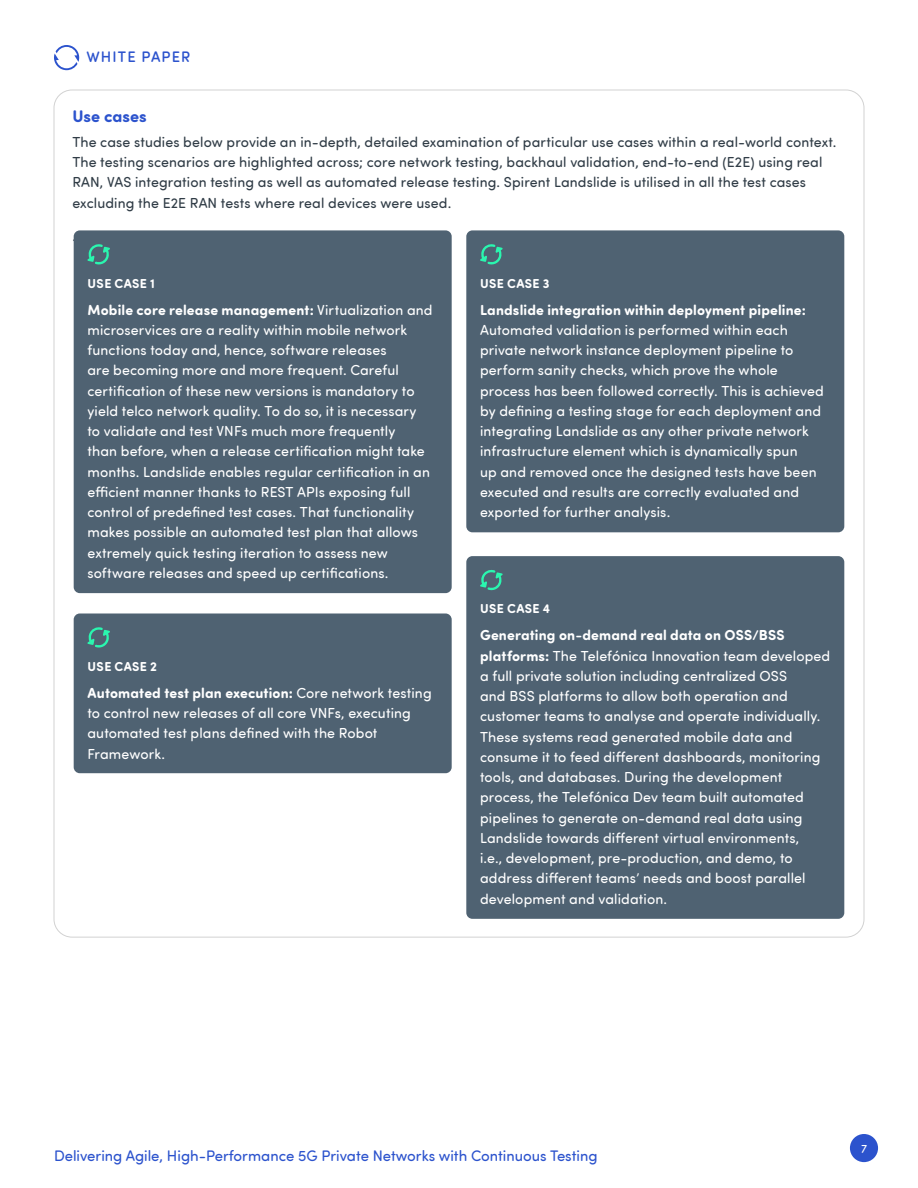
<style>
.page{position:relative;width:918px;height:1188px;background:#fff}
.page>*{position:absolute;margin:0;border:0;box-sizing:border-box;transform-origin:0 0}
.t1{font:700 16.5px "Sofia Pro Soft";color:#2c53cd}
.t2{font:15px "Sofia Pro Soft";color:#2c53cd}
.t3{font:500 15px "Sofia Pro Soft";letter-spacing:.07em;color:#2c53cd}
.t4{font:14.25px/20.2px "Sofia Pro Soft";letter-spacing:.01em;color:#fff}
.t5{font:14.25px/20.2px "Sofia Pro Soft";letter-spacing:.01em;color:#313d47}
.t6{font:700 14.25px "Sofia Pro Soft";letter-spacing:.01em;color:#fff}
.t7{font:700 12.75px "Sofia Pro Soft";letter-spacing:.03em;color:#fff}
.t8{font:12px "Sofia Pro Soft";color:#fff}
.s1{font-weight:700}
</style>
<div class="page">
<div style="left:850px;top:1134px;width:28px;height:28px;background:#2c53cd;border-radius:50%"></div>
<svg style="left:54px;top:45px;width:25px;height:25px"></svg>
<div style="left:74px;top:230px;width:378px;height:363px;background:#4f6272;border-radius:6px"></div>
<svg style="left:87px;top:244px;width:23px;height:21px"></svg>
<div style="left:74px;top:613px;width:378px;height:160px;background:#4f6272;border-radius:6px"></div>
<svg style="left:87px;top:627px;width:23px;height:21px"></svg>
<div style="left:466px;top:230px;width:378px;height:302px;background:#4f6272;border-radius:6px"></div>
<svg style="left:480px;top:244px;width:23px;height:21px"></svg>
<div style="left:466px;top:556px;width:378px;height:363px;background:#4f6272;border-radius:6px"></div>
<svg style="left:480px;top:570px;width:23px;height:21px"></svg>
<p class="t3" style="left:87px;top:48px;width:105px">WHITE PAPER</p>
<p class="t1" style="left:72px;top:110px;width:76px">Use cases</p>
<p class="t5" style="left:72px;top:131px;width:766px">The case studies below provide an in-depth, detailed examination of particular use cases within a real-world context.<br>The testing scenarios are highlighted across; core network testing, backhaul validation, end-to-end (E2E) using real RAN, VAS integration testing as well as automated release testing. Spirent Landslide is utilised in all the test cases excluding the E2E RAN tests where real devices were used.</p>
<p class="t5" style="left:72px;top:228px;width:5px">.</p>
<p class="t7" style="left:88px;top:278px;width:69px">USE CASE 1</p>
<p class="t4" style="left:87px;top:299px;width:347px"><span class="s1">Mobile core release management:</span> Virtualization and microservices are a reality within mobile network functions today and, hence, software releases<br>are becoming more and more frequent. Careful<br>certi昀椀cation of these new versions is mandatory to yield telco network quality. To do so, it is necessary to validate and test VNFs much more frequently<br>than before, when a release certi昀椀cation might take months. Landslide enables regular certi昀椀cation in an e昀케cient manner thanks to REST APIs exposing full control of prede昀椀ned test cases. That functionality makes possible an automated test plan that allows extremely quick testing iteration to assess new software releases and speed up certi昀椀cations.</p>
<p class="t7" style="left:480px;top:278px;width:71px">USE CASE 3</p>
<p class="t6" style="left:480px;top:304px;width:327px">Landslide integration within deployment pipeline:</p>
<p class="t4" style="left:480px;top:321px;width:345px">Automated validation is performed within each private network instance deployment pipeline to perform sanity checks, which prove the whole process has been followed correctly. This is achieved by de昀椀ning a testing stage for each deployment and integrating Landslide as any other private network infrastructure element which is dynamically spun<br>up and removed once the designed tests have been executed and results are correctly evaluated and exported for further analysis.</p>
<p class="t7" style="left:88px;top:662px;width:71px">USE CASE 2</p>
<p class="t4" style="left:87px;top:684px;width:346px"><span class="s1">Automated test plan execution:</span> Core network testing to control new releases of all core VNFs, executing automated test plans de昀椀ned with the Robot Framework.</p>
<p class="t7" style="left:480px;top:604px;width:71px">USE CASE 4</p>
<p class="t4" style="left:480px;top:627px;width:352px"><span class="s1">Generating on-demand real data on OSS/BSS platforms:</span> The Telefónica Innovation team developed a full private solution including centralized OSS<br>and BSS platforms to allow both operation and customer teams to analyse and operate individually.<br>These systems read generated mobile data and consume it to feed di昀昀erent dashboards, monitoring tools, and databases. During the development process, the Telefónica Dev team built automated pipelines to generate on-demand real data using Landslide towards di昀昀erent virtual environments,<br>i.e., development, pre-production, and demo, to address di昀昀erent teams’ needs and boost parallel development and validation.</p>
<p class="t2" style="left:54px;top:1150px;width:545px">Delivering Agile, High-Performance 5G Private Networks with Continuous Testing</p>
<p class="t8" style="left:861px;top:1144px;width:7px">7</p>
</div>
